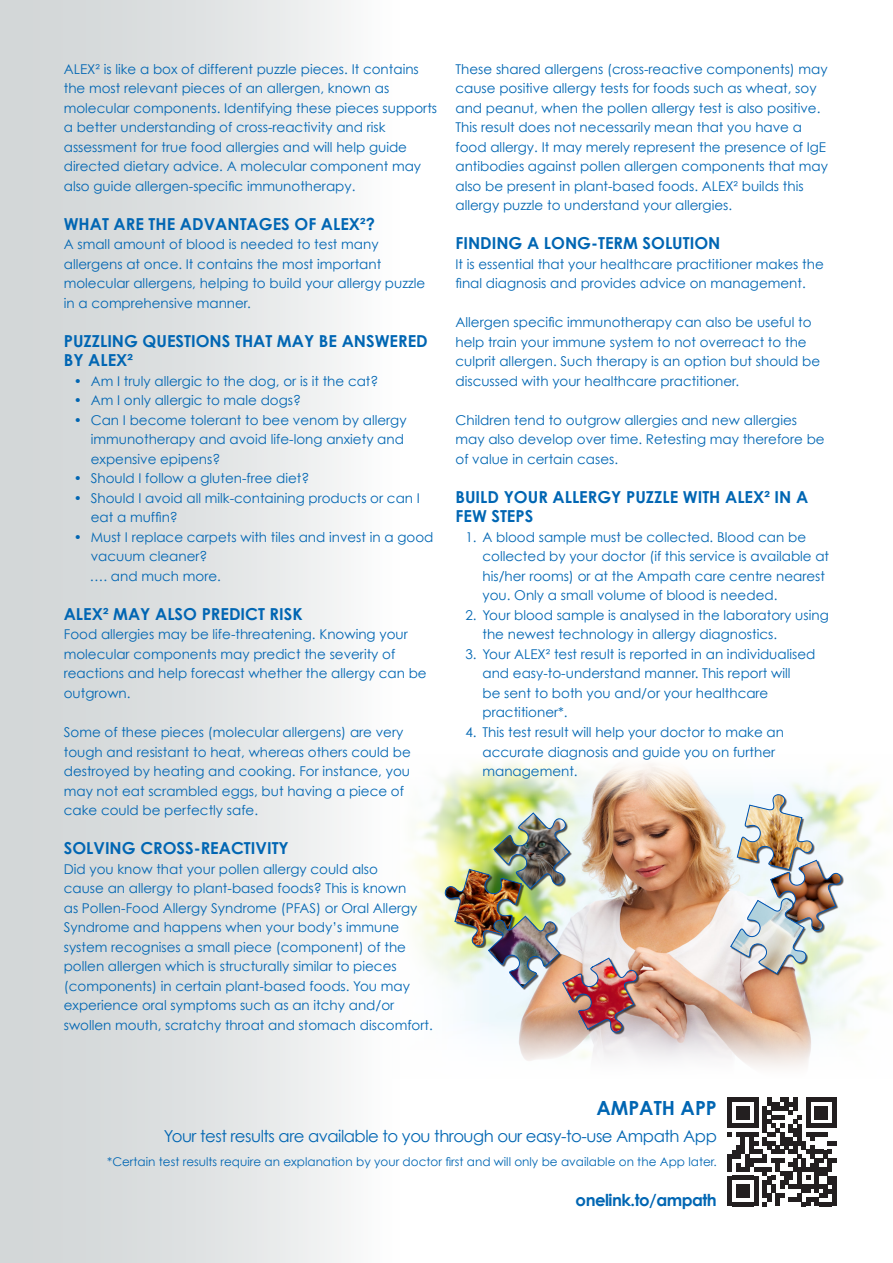
<style>
.page{position:relative;width:893px;height:1263px;background:#fff}
.page>*{position:absolute;margin:0;border:0;box-sizing:border-box;transform-origin:0 0}
.t1{font:700 19.5px "Century Gothic";color:#0166b3}
.t2{font:700 16.5px/19.5px "Century Gothic";color:#0166b3}
.t3{font:16.5px "Century Gothic";letter-spacing:-.03em;color:#0166b3}
.t4{font:700 16.5px "Century Gothic";letter-spacing:-.03em;color:#0166b3}
.t5{font:13.5px/19.5px "Century Gothic";color:#0166b3}
.t6{font:12px "Century Gothic";color:#0166b3}
</style>
<div class="page">
<img style="left:493px;top:800px;width:309px;height:218px">
<svg style="left:802px;top:800px;width:84px;height:218px"></svg>
<svg style="left:410px;top:800px;width:83px;height:174px"></svg>
<svg style="left:433px;top:762px;width:444px;height:38px"></svg>
<svg style="left:488px;top:1018px;width:378px;height:50px"></svg>
<div style="left:0;top:0;width:400px;height:1263px;background:linear-gradient(to right,#ccd1d2,#f9f9f9)"></div>
<svg style="left:728px;top:1097px;width:108px;height:109px"></svg>
<div style="left:771px;top:861px;width:73px;height:72px;background:#231f20;opacity:.75"></div>
<div style="left:731px;top:899px;width:78px;height:77px;background:#231f20;opacity:.75"></div>
<img style="left:730px;top:794px;width:111px;height:180px">
<div style="left:563px;top:959px;width:76px;height:75px;background:#231f20;opacity:.75"></div>
<img style="left:445px;top:813px;width:192px;height:219px">
<p class="t5" style="left:64px;top:59px;width:375px">ALEX² is like a box of different puzzle pieces. It contains the most relevant pieces of an allergen, known as molecular components. Identifying these pieces supports a better understanding of cross-reactivity and risk assessment for true food allergies and will help guide directed dietary advice. A molecular component may also guide allergen-specific immunotherapy.</p>
<p class="t2" style="left:64px;top:213px;width:313px">WHAT ARE THE ADVANTAGES OF ALEX²?</p>
<p class="t5" style="left:64px;top:235px;width:363px">A small amount of blood is needed to test many allergens at once. It contains the most important molecular allergens, helping to build your allergy puzzle in a comprehensive manner.</p>
<p class="t2" style="left:64px;top:330px;width:365px">PUZZLING QUESTIONS THAT MAY BE ANSWERED<br>BY ALEX²</p>
<p class="t5" style="left:74px;top:371px;width:306px">• Am I truly allergic to the dog, or is it the cat?</p>
<p class="t5" style="left:74px;top:391px;width:229px">• Am I only allergic to male dogs?</p>
<p class="t5" style="left:91px;top:410px;width:317px;text-indent:-17px">• Can I become tolerant to bee venom by allergy immunotherapy and avoid life-long anxiety and expensive epipens?</p>
<p class="t5" style="left:74px;top:469px;width:237px">• Should I follow a gluten-free diet?</p>
<p class="t5" style="left:91px;top:488px;width:331px;text-indent:-17px">• Should I avoid all milk-containing products or can I eat a muffin?</p>
<p class="t5" style="left:91px;top:527px;width:344px;text-indent:-17px">• Must I replace carpets with tiles and invest in a good vacuum cleaner?</p>
<p class="t5" style="left:90px;top:566px;width:133px">…. and much more.</p>
<p class="t2" style="left:64px;top:603px;width:240px">ALEX² MAY ALSO PREDICT RISK</p>
<p class="t5" style="left:64px;top:625px;width:364px">Food allergies may be life-threatening. Knowing your molecular components may predict the severity of reactions and help forecast whether the allergy can be outgrown.</p>
<p class="t5" style="left:64px;top:722px;width:348px">Some of these pieces (molecular allergens) are very tough and resistant to heat, whereas others could be destroyed by heating and cooking. For instance, you may not eat scrambled eggs, but having a piece of cake could be perfectly safe.</p>
<p class="t2" style="left:64px;top:837px;width:227px">SOLVING CROSS-REACTIVITY</p>
<p class="t5" style="left:64px;top:859px;width:370px">Did you know that your pollen allergy could also<br>cause an allergy to plant-based foods? This is known<br>as Pollen-Food Allergy Syndrome (PFAS) or Oral Allergy Syndrome and happens when your body’s immune system recognises a small piece (component) of the pollen allergen which is structurally similar to pieces (components) in certain plant-based foods. You may experience oral symptoms such as an itchy and/or swollen mouth, scratchy throat and stomach discomfort.</p>
<p class="t5" style="left:455px;top:59px;width:374px">These shared allergens (cross-reactive components) may cause positive allergy tests for foods such as wheat, soy and peanut, when the pollen allergy test is also positive.<br>This result does not necessarily mean that you have a food allergy. It may merely represent the presence of IgE antibodies against pollen allergen components that may also be present in plant-based foods. ALEX² builds this allergy puzzle to understand your allergies.</p>
<p class="t2" style="left:455px;top:233px;width:266px">FINDING A LONG-TERM SOLUTION</p>
<p class="t5" style="left:455px;top:254px;width:370px">It is essential that your healthcare practitioner makes the final diagnosis and provides advice on management.</p>
<p class="t5" style="left:455px;top:313px;width:366px">Allergen specific immunotherapy can also be useful to help train your immune system to not overreact to the culprit allergen. Such therapy is an option but should be discussed with your healthcare practitioner.</p>
<p class="t5" style="left:455px;top:410px;width:371px">Children tend to outgrow allergies and new allergies may also develop over time. Retesting may therefore be of value in certain cases.</p>
<p class="t2" style="left:455px;top:486px;width:354px">BUILD YOUR ALLERGY PUZZLE WITH ALEX² IN A<br>FEW STEPS</p>
<p class="t5" style="left:482px;top:527px;width:348px;text-indent:-17px">1. A blood sample must be collected. Blood can be collected by your doctor (if this service is available at his/her rooms) or at the Ampath care centre nearest you. Only a small volume of blood is needed.</p>
<p class="t5" style="left:482px;top:605px;width:348px;text-indent:-17px">2. Your blood sample is analysed in the laboratory using the newest technology in allergy diagnostics.</p>
<p class="t5" style="left:482px;top:644px;width:334px;text-indent:-17px">3. Your ALEX² test result is reported in an individualised and easy-to-understand manner. This report will<br>be sent to both you and/or your healthcare practitioner*.</p>
<p class="t5" style="left:482px;top:722px;width:303px;text-indent:-17px">4. This test result will help your doctor to make an accurate diagnosis and guide you on further management.</p>
<p class="t1" style="left:596px;top:1093px;width:122px">AMPATH APP</p>
<p class="t3" style="left:164px;top:1126px;width:554px">Your test results are available to you through our easy-to-use Ampath App</p>
<p class="t6" style="left:107px;top:1154px;width:611px">*Certain test results require an explanation by your doctor first and will only be available on the App later.</p>
<p class="t4" style="left:576px;top:1187px;width:143px">onelink.to/ampath</p>
</div>
